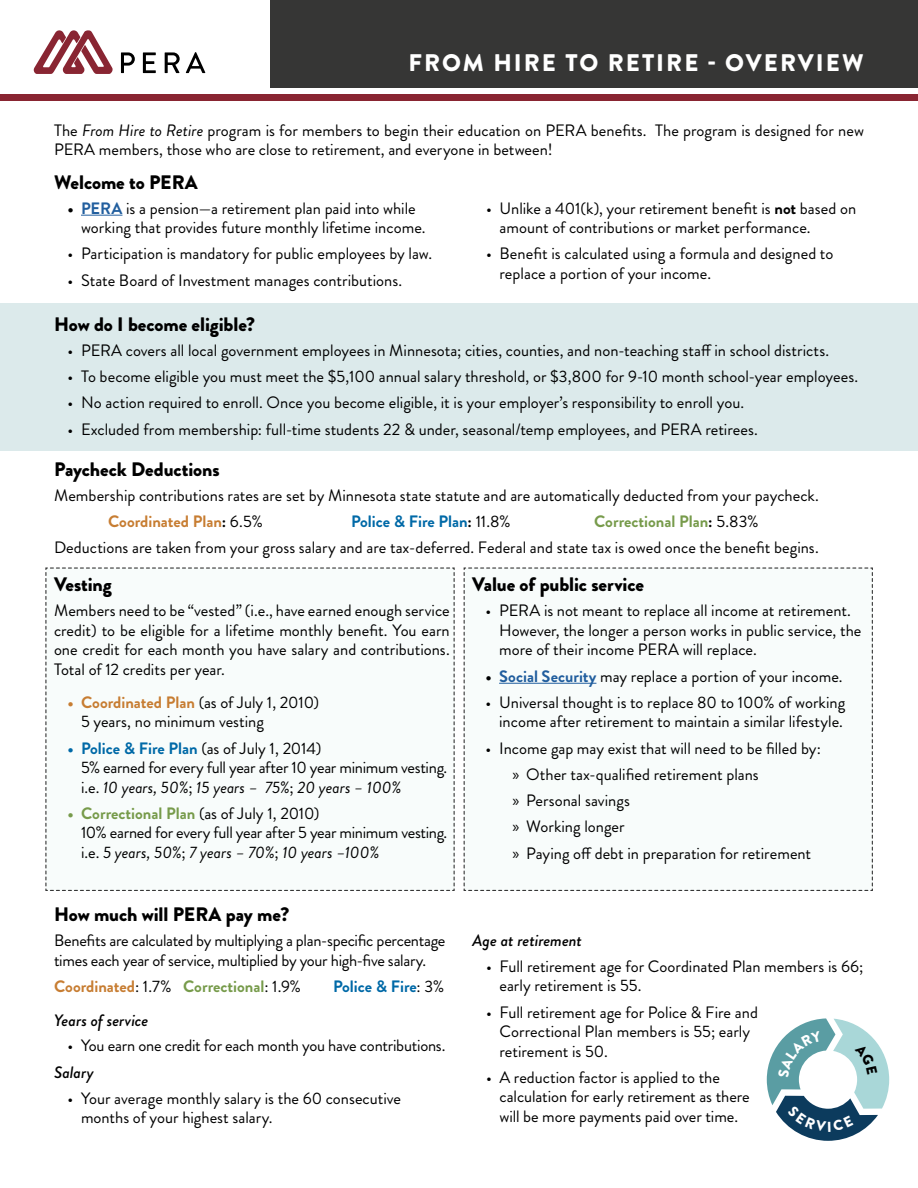
<style>
.page{position:relative;width:918px;height:1188px;background:#fff}
.page>*{position:absolute;margin:0;border:0;box-sizing:border-box;transform-origin:0 0}
.t1{font:900 24px "Brandon Grotesque";letter-spacing:.085em;color:#fff}
.t2{font:900 19.5px "Brandon Grotesque";letter-spacing:-.005em;color:#000}
.t3{font:16.5px/19.5px "Brandon Grotesque";color:#000}
.t4{font:16.5px/19.5px "Brandon Grotesque";letter-spacing:-.02em;color:#000}
.Body{font:700 16.5px "Brandon Grotesque";color:#779b4b}
.Body-2{font:700 16.5px "Brandon Grotesque";letter-spacing:-.005em;color:#0069a7}
.Body-3{font:italic 500 16.5px "Brandon Grotesque";color:#000}
.t5{font:700 16.5px "Brandon Grotesque";color:#c77d32}
.s1{font-style:italic}
.s2{font-weight:700}
.s3{font-weight:700;color:#215e9e}
.s4{color:#000}
.s5{font-weight:400;color:#000}
.s6{font-weight:700;color:#c77d32}
.s7{font-weight:700;color:#0069a7}
.s8{font-weight:700;color:#779b4b}
.s9{color:#c77d32}
.s10{font-family:"Myriad Pro"}
</style>
<div class="page">
<svg style="left:463px;top:567px;width:410px;height:324px"></svg>
<svg style="left:45px;top:567px;width:410px;height:324px"></svg>
<div style="left:0;top:303px;width:918px;height:148px;background:#dceaeb"></div>
<svg style="left:121px;top:52px;width:14px;height:21px"></svg>
<svg style="left:143px;top:52px;width:13px;height:21px"></svg>
<svg style="left:165px;top:52px;width:15px;height:21px"></svg>
<svg style="left:186px;top:52px;width:19px;height:21px"></svg>
<svg style="left:34px;top:30px;width:79px;height:44px"></svg>
<div style="left:0;top:94px;width:918px;height:7px;background:#892532"></div>
<hr style="left:81px;top:215px;width:41px;height:1px;background:#215e9e">
<hr style="left:499px;top:683px;width:97px;height:1px;background:#215e9e">
<div style="left:270px;top:0;width:648px;height:88px;background:#363635"></div>
<svg style="left:767px;top:1018px;width:122px;height:123px"></svg>
<p class="t1" style="left:409px;top:46px;width:457px">FROM HIRE TO RETIRE - OVERVIEW</p>
<p class="t3" style="left:54px;top:121px;width:811px">The <span class="s1">From Hire to Retire</span> program is for members to begin their education on PERA benefits. The program is designed for new<br>PERA members, those who are close to retirement, and everyone in between!</p>
<p class="t2" style="left:54px;top:168px;width:145px">Welcome to PERA</p>
<p class="t3" style="left:81px;top:198px;width:346px;text-indent:-14px"><span class="s2">•</span> <span class="s3">PERA</span> is a pension—a retirement plan paid into while working that provides future monthly lifetime income.</p>
<p class="t3" style="left:68px;top:244px;width:366px">• Participation is mandatory for public employees by law.</p>
<p class="t3" style="left:68px;top:270px;width:336px">• State Board of Investment manages contributions.</p>
<p class="t2" style="left:54px;top:310px;width:203px">How do I become eligible?</p>
<p class="t3" style="left:500px;top:198px;width:358px;text-indent:-14px">• Unlike a 401(k), your retirement benefit is <span class="s2">not</span> based on amount of contributions or market performance.</p>
<p class="t3" style="left:500px;top:244px;width:335px;text-indent:-14px">• Benefit is calculated using a formula and designed to replace a portion of your income.</p>
<p class="t3" style="left:68px;top:341px;width:763px">• PERA covers all local government employees in Minnesota; cities, counties, and non-teaching staff in school districts.</p>
<p class="t3" style="left:68px;top:367px;width:792px">• To become eligible you must meet the $5,100 annual salary threshold, or $3,800 for 9-10 month school-year employees.</p>
<p class="t3" style="left:68px;top:393px;width:678px">• No action required to enroll. Once you become eligible, it is your employer’s responsibility to enroll you.</p>
<p class="t3" style="left:68px;top:419px;width:692px">• Excluded from membership: full-time students 22 &amp; under, seasonal/temp employees, and PERA retirees.</p>
<p class="t2" style="left:54px;top:455px;width:167px">Paycheck Deductions</p>
<p class="t3" style="left:54px;top:486px;width:766px">Membership contributions rates are set by Minnesota state statute and are automatically deducted from your paycheck.</p>
<p class="t5" style="left:108px;top:510px;width:156px">Coordinated Plan<span class="s4">:</span> <span class="s5">6.5%</span></p>
<p class="Body-2" style="left:351px;top:510px;width:161px">Police &amp; Fire Plan<span class="s4">:</span> <span class="s5">11.8%</span></p>
<p class="Body" style="left:594px;top:510px;width:166px">Correctional Plan<span class="s4">:</span> <span class="s5">5.83%</span></p>
<p class="t3" style="left:54px;top:538px;width:766px">Deductions are taken from your gross salary and are tax-deferred. Federal and state tax is owed once the benefit begins.</p>
<p class="t2" style="left:54px;top:571px;width:59px">Vesting</p>
<p class="t2" style="left:472px;top:571px;width:173px">Value of public service</p>
<p class="t3" style="left:54px;top:601px;width:397px;text-align:justify">Members need to be “vested” (i.e., have earned enough service credit) to be eligible for a lifetime monthly benefit. You earn one credit for each month you have salary and contributions.<br>Total of 12 credits per year.</p>
<p class="t3" style="left:81px;top:693px;width:240px;text-indent:-14px"><span class="s6">• Coordinated Plan</span> (as of July 1, 2010)<br>5 years, no minimum vesting</p>
<p class="t4" style="left:81px;top:738px;width:368px;text-indent:-14px"><span class="s7">• Police &amp; Fire Plan</span> (as of July 1, 2014)<br>5% earned for every full year after 10 year minimum vesting. i.e. <span class="s1">10 years, 50%</span>; <span class="s1">15 years – 75%</span>; <span class="s1">20 years – 100%</span></p>
<p class="t4" style="left:81px;top:804px;width:368px;text-indent:-14px"><span class="s8">• Correctional Plan</span> (as of July 1, 2010)<br>10% earned for every full year after 5 year minimum vesting. i.e. <span class="s1">5 years, 50%</span>; <span class="s1">7 years – 70%</span>; <span class="s1">10 years –100%</span></p>
<p class="t2" style="left:54px;top:901px;width:237px">How much will PERA pay me?</p>
<p class="t4" style="left:54px;top:931px;width:393px">Benefits are calculated by multiplying a plan-specific percentage times each year of service, multiplied by your high-five salary.</p>
<p class="Body" style="left:54px;top:975px;width:249px"><span class="s9">Coordinated</span><span class="s5">: 1.7%</span> Correctional<span class="s5">: 1.9%</span></p>
<p class="Body-2" style="left:333px;top:975px;width:113px">Police &amp; Fire<span class="s5">: 3%</span></p>
<p class="Body-3" style="left:54px;top:1009px;width:96px">Years of service</p>
<p class="t3" style="left:68px;top:1036px;width:380px">• You earn one credit for each month you have contributions.</p>
<p class="Body-3" style="left:54px;top:1061px;width:41px">Salary</p>
<p class="t3" style="left:81px;top:1089px;width:322px;text-indent:-14px">• Your average monthly salary is the 60 consecutive months of your highest salary.</p>
<p class="t3" style="left:499px;top:601px;width:364px;text-indent:-14px">• PERA is not meant to replace all income at retirement.<br>However, the longer a person works in public service, the more of their income PERA will replace.</p>
<p class="t3" style="left:486px;top:666px;width:358px"><span class="s2">•</span> <span class="s3">Social Security</span> may replace a portion of your income.</p>
<p class="t3" style="left:486px;top:693px;width:361px;text-align:right">• Universal thought is to replace 80 to 100% of working income after retirement to maintain a similar lifestyle.</p>
<p class="t3" style="left:486px;top:738px;width:337px">• Income gap may exist that will need to be filled by:</p>
<p class="t3" style="left:513px;top:765px;width:248px"><span class="s10">»</span> Other tax-qualified retirement plans</p>
<p class="t3" style="left:513px;top:791px;width:119px"><span class="s10">»</span> Personal savings</p>
<p class="t3" style="left:513px;top:817px;width:114px"><span class="s10">»</span> Working longer</p>
<p class="t3" style="left:513px;top:843px;width:300px"><span class="s10">»</span> Paying off debt in preparation for retirement</p>
<p class="Body-3" style="left:472px;top:929px;width:111px">Age at retirement</p>
<p class="t3" style="left:500px;top:957px;width:365px;text-indent:-14px">• Full retirement age for Coordinated Plan members is 66; early retirement is 55.</p>
<p class="t3" style="left:500px;top:1002px;width:260px;text-indent:-14px">• Full retirement age for Police &amp; Fire and<br>Correctional Plan members is 55; early retirement is 50.</p>
<p class="t3" style="left:500px;top:1068px;width:252px;text-indent:-14px">• A reduction factor is applied to the calculation for early retirement as there will be more payments paid over time.</p>
</div>
